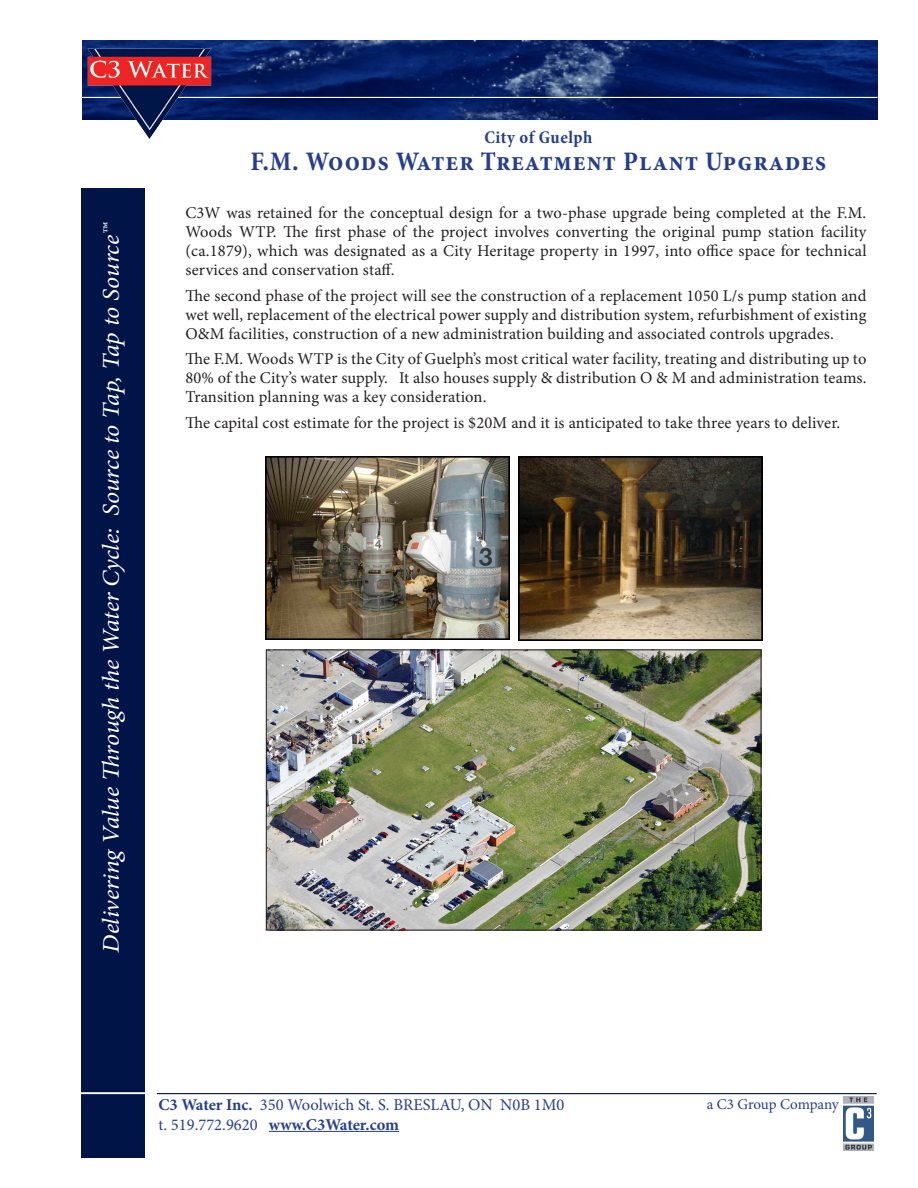
<style>
.page{position:relative;width:918px;height:1188px;background:#fff}
.page>*{position:absolute;margin:0;border:0;box-sizing:border-box;transform-origin:0 0}
.t1{font:700 condensed 27px "Minion Pro";letter-spacing:.03em;color:#253f8e}
.t2{font:italic 24px "Minion Pro";letter-spacing:-.01em;color:#fff;scale:1.07 1}
.t3{font:700 condensed 18px "Minion Pro";letter-spacing:.025em;color:#253f8e}
.Body_Text{font:16.5px/19px "Minion Pro";letter-spacing:.01em;color:#231f20;text-align:justify}
.t4{font:16.5px "Minion Pro";color:#253f8e}
.t5{font:700 16.5px "Minion Pro";letter-spacing:-.005em;color:#253f8e}
.t6{font:15px "Minion Pro";letter-spacing:-.01em;color:#253f8e}
.s1{font-weight:700}
.s2{font-weight:400}
</style>
<div class="page">
<div style="left:81px;top:188px;width:64px;height:970px;background:#001447"></div>
<img style="left:82px;top:41px;width:796px;height:78px">
<hr style="left:81px;top:97px;width:797px;height:1px;background:#fff">
<img style="left:82px;top:44px;width:133px;height:95px">
<hr style="left:81px;top:1092px;width:204px;height:1px;background:#fff">
<hr style="left:80px;top:1093px;width:204px;height:1px;background:#fff">
<hr style="left:269px;top:1131px;width:130px;height:1px;background:#253f8e">
<hr style="left:157px;top:1093px;width:720px;height:1px;background:#001447">
<img style="left:843px;top:1097px;width:31px;height:54px">
<img style="left:268px;top:651px;width:492px;height:278px">
<div style="left:266px;top:649px;width:496px;height:282px;border:1px solid #231f20"></div>
<img style="left:266px;top:456px;width:243px;height:184px">
<img style="left:518px;top:456px;width:244px;height:184px">
<p class="t2" style="left:95px;top:953px;width:684px;rotate:-90deg">Delivering Value Through the Water Cycle: Source to Tap, Tap to Source™</p>
<p class="t3" style="left:484px;top:125px;width:109px">City of Guelph</p>
<p class="t1" style="left:250px;top:142px;width:577px">F.M. Woods Water Treatment Plant Upgrades</p>
<p class="Body_Text" style="left:185px;top:203px;width:683px">C3W was retained for the conceptual design for a two-phase upgrade being completed at the F.M.<br>Woods WTP. The first phase of the project involves converting the original pump station facility (ca.1879), which was designated as a City Heritage property in 1997, into office space for technical services and conservation staff.</p>
<p class="Body_Text" style="left:185px;top:286px;width:683px">The second phase of the project will see the construction of a replacement 1050 L/s pump station and wet well, replacement of the electrical power supply and distribution system, refurbishment of existing O&amp;M facilities, construction of a new administration building and associated controls upgrades.</p>
<p class="Body_Text" style="left:185px;top:350px;width:683px">The F.M. Woods WTP is the City of Guelph’s most critical water facility, treating and distributing up to 80% of the City’s water supply. It also houses supply &amp; distribution O &amp; M and administration teams.<br>Transition planning was a key consideration.</p>
<p class="Body_Text" style="left:185px;top:413px;width:656px">The capital cost estimate for the project is $20M and it is anticipated to take three years to deliver.</p>
<p class="t4" style="left:158px;top:1094px;width:407px"><span class="s1">C3 Water Inc.</span> 350 Woolwich St. S. BRESLAU, ON N0B 1M0</p>
<p class="t5" style="left:158px;top:1113px;width:242px"><span class="s2">t. 519.772.9620</span> www.C3Water.com</p>
<p class="t6" style="left:707px;top:1094px;width:133px">a C3 Group Company</p>
</div>
